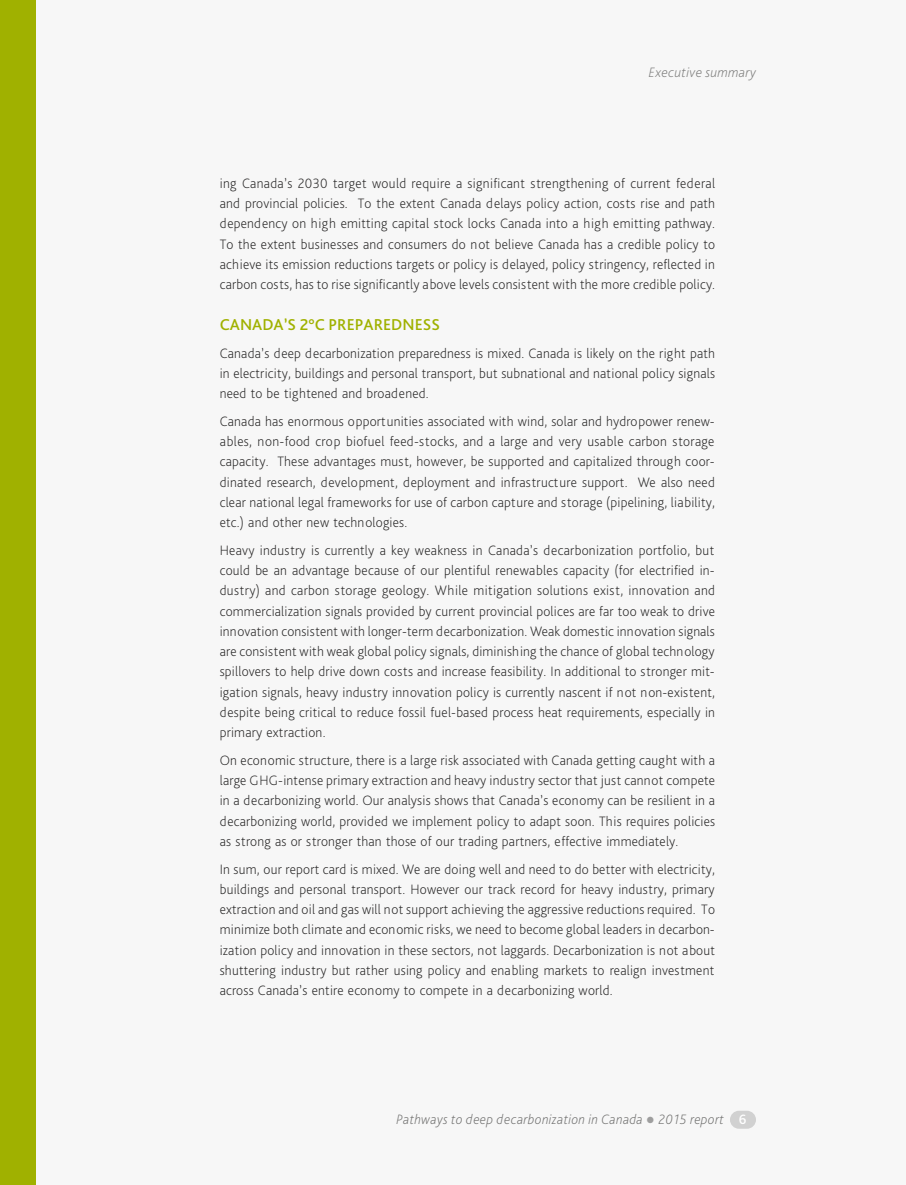
<style>
.page{position:relative;width:906px;height:1185px;background:#f7f7f7}
.page>*{position:absolute;margin:0;border:0;box-sizing:border-box;transform-origin:0 0}
._02_DDPP_TT_Title_In{font:500 16.5px "Bliss Pro";color:#a0b100}
._00_DDPP_Normal_SpB{font:200 14.25px/20.2px "Bliss Pro";letter-spacing:.015em;color:#282727;text-align:justify}
.t1{font:italic 200 14.25px "Bliss Pro";letter-spacing:.025em;color:#737372}
.t2{font:italic 200 14.25px "Bliss Pro";letter-spacing:.02em;color:#7e7e7d}
.s1{font-weight:500;font-style:normal;color:#fff}
</style>
<div class="page">
<div style="left:0;top:0;width:36px;height:1185px;background:#a0b100"></div>
<div style="left:739px;top:1111px;width:8px;height:18px;background:#d1d1d1"></div>
<svg style="left:730px;top:1111px;width:9px;height:18px"></svg>
<svg style="left:747px;top:1111px;width:9px;height:18px"></svg>
<p class="t2" style="left:649px;top:63px;width:109px">Executive summary</p>
<p class="_00_DDPP_Normal_SpB" style="left:220px;top:173px;width:497px">ing Canada’s 2030 target would require a significant strengthening of current federal and provincial policies. To the extent Canada delays policy action, costs rise and path dependency on high emitting capital stock locks Canada into a high emitting pathway.<br>To the extent businesses and consumers do not believe Canada has a credible policy to achieve its emission reductions targets or policy is delayed, policy stringency, reflected in carbon costs, has to rise significantly above levels consistent with the more credible policy.</p>
<p class="_02_DDPP_TT_Title_In" style="left:220px;top:314px;width:222px">CANADA’S 2°C PREPAREDNESS</p>
<p class="_00_DDPP_Normal_SpB" style="left:220px;top:342px;width:497px">Canada’s deep decarbonization preparedness is mixed. Canada is likely on the right path in electricity, buildings and personal transport, but subnational and national policy signals need to be tightened and broadened.</p>
<p class="_00_DDPP_Normal_SpB" style="left:220px;top:411px;width:497px">Canada has enormous opportunities associated with wind, solar and hydropower renew&shy;ables, non-food crop biofuel feed-stocks, and a large and very usable carbon storage capacity. These advantages must, however, be supported and capitalized through coor&shy;dinated research, development, deployment and infrastructure support. We also need clear national legal frameworks for use of carbon capture and storage (pipelining, liability, etc.) and other new technologies.</p>
<p class="_00_DDPP_Normal_SpB" style="left:220px;top:540px;width:497px">Heavy industry is currently a key weakness in Canada’s decarbonization portfolio, but could be an advantage because of our plentiful renewables capacity (for electrified in&shy;dustry) and carbon storage geology. While mitigation solutions exist, innovation and commercialization signals provided by current provincial polices are far too weak to drive innovation consistent with longer-term decarbonization. Weak domestic innovation signals are consistent with weak global policy signals, diminishing the chance of global technology spillovers to help drive down costs and increase feasibility. In additional to stronger mit&shy;igation signals, heavy industry innovation policy is currently nascent if not non-existent, despite being critical to reduce fossil fuel-based process heat requirements, especially in primary extraction.</p>
<p class="_00_DDPP_Normal_SpB" style="left:220px;top:750px;width:497px">On economic structure, there is a large risk associated with Canada getting caught with a large GHG-intense primary extraction and heavy industry sector that just cannot compete in a decarbonizing world. Our analysis shows that Canada’s economy can be resilient in a decarbonizing world, provided we implement policy to adapt soon. This requires policies as strong as or stronger than those of our trading partners, effective immediately.</p>
<p class="_00_DDPP_Normal_SpB" style="left:220px;top:858px;width:497px">In sum, our report card is mixed. We are doing well and need to do better with electricity, buildings and personal transport. However our track record for heavy industry, primary extraction and oil and gas will not support achieving the aggressive reductions required. To minimize both climate and economic risks, we need to become global leaders in decarbon&shy;ization policy and innovation in these sectors, not laggards. Decarbonization is not about shuttering industry but rather using policy and enabling markets to realign investment across Canada’s entire economy to compete in a decarbonizing world.</p>
<p class="t1" style="left:397px;top:1111px;width:352px">Pathways to deep decarbonization in Canada 2015 report <span class="s1">6</span></p>
</div>
